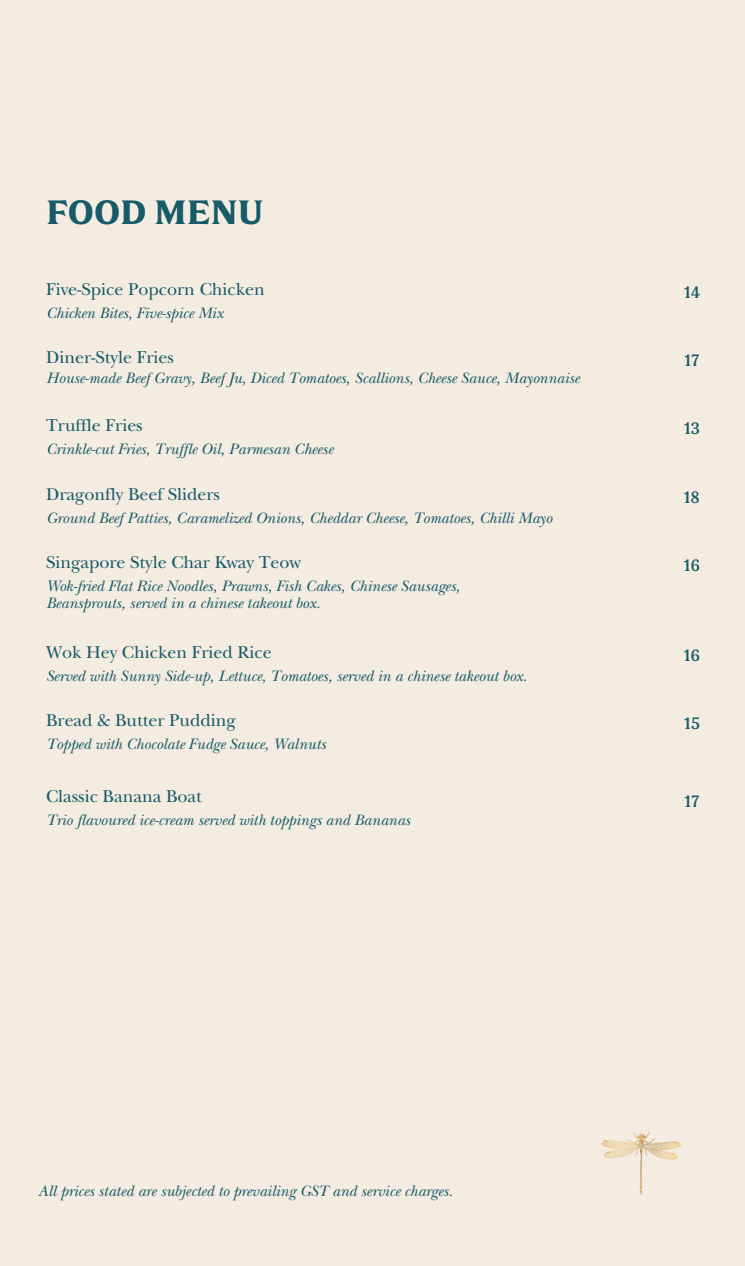
<style>
.page{position:relative;width:745px;height:1266px;background:#fff}
.page>*{position:absolute;margin:0;border:0;box-sizing:border-box;transform-origin:0 0}
.t1{font:500 36.75px "Double";color:#175a68}
.t2{font:17.85px "New Baskerville Std";color:#175a68}
.t3{font:17.85px "Double Small";color:#175a68}
.t4{font:italic 15.75px/17.2px "New Baskerville Std";color:#175a68}
</style>
<div class="page">
<div style="left:0;top:0;width:744px;height:1265px;background:#f4ece1"></div>
<img style="left:601px;top:1132px;width:80px;height:63px">
<p class="t1" style="left:46px;top:193px;width:219px">FOOD MENU</p>
<h2 class="t2" style="left:46px;top:283px;width:220px">Five-Spice Popcorn Chicken</h2>
<p class="t3" style="left:683px;top:282px;width:17px">14</p>
<p class="t4" style="left:46px;top:307px;width:179px">Chicken Bites, Five-spice Mix</p>
<p class="t2" style="left:46px;top:351px;width:129px">Diner-Style Fries</p>
<p class="t3" style="left:684px;top:351px;width:16px">17</p>
<p class="t4" style="left:46px;top:372px;width:534px">House-made Beef Gravy, Beef Ju, Diced Tomatoes, Scallions, Cheese Sauce, Mayonnaise</p>
<p class="t2" style="left:46px;top:419px;width:98px">Truffle Fries</p>
<p class="t3" style="left:683px;top:419px;width:17px">13</p>
<p class="t4" style="left:46px;top:443px;width:288px">Crinkle-cut Fries, Truf le Oil, Parmesan Cheese</p>
<p class="t2" style="left:46px;top:488px;width:175px">Dragonfly Beef Sliders</p>
<p class="t3" style="left:683px;top:487px;width:17px">18</p>
<p class="t4" style="left:46px;top:511px;width:507px">Ground Beef Patties, Caramelized Onions, Cheddar Cheese, Tomatoes, Chilli Mayo</p>
<h2 class="t2" style="left:46px;top:556px;width:256px">Singapore Style Char Kway Teow</h2>
<p class="t3" style="left:683px;top:556px;width:17px">16</p>
<h1 class="t4" style="left:46px;top:579px;width:415px">Wok-fried Flat Rice Noodles, Prawns, Fish Cakes, Chinese Sausages,<br>Beansprouts, served in a chinese takeout box.</h1>
<p class="t2" style="left:46px;top:645px;width:227px">Wok Hey Chicken Fried Rice</p>
<h2 class="t3" style="left:683px;top:645px;width:17px">16</h2>
<h2 class="t4" style="left:46px;top:669px;width:482px">Served with Sunny Side-up, Lettuce, Tomatoes, served in a chinese takeout box.</h2>
<h2 class="t2" style="left:46px;top:714px;width:191px">Bread &amp; Butter Pudding</h2>
<p class="t4" style="left:46px;top:737px;width:281px">Topped with Chocolate Fudge Sauce, Walnuts</p>
<p class="t2" style="left:46px;top:789px;width:157px">Classic Banana Boat</p>
<h2 class="t4" style="left:46px;top:813px;width:365px">Trio flavoured ice-cream served with toppings and Bananas</h2>
<h2 class="t4" style="left:38px;top:1184px;width:416px">All prices stated are subjected to prevailing GST and service charges.</h2>
<h2 class="t3" style="left:683px;top:714px;width:17px">15</h2>
<p class="t3" style="left:684px;top:792px;width:16px">17</p>
</div>
